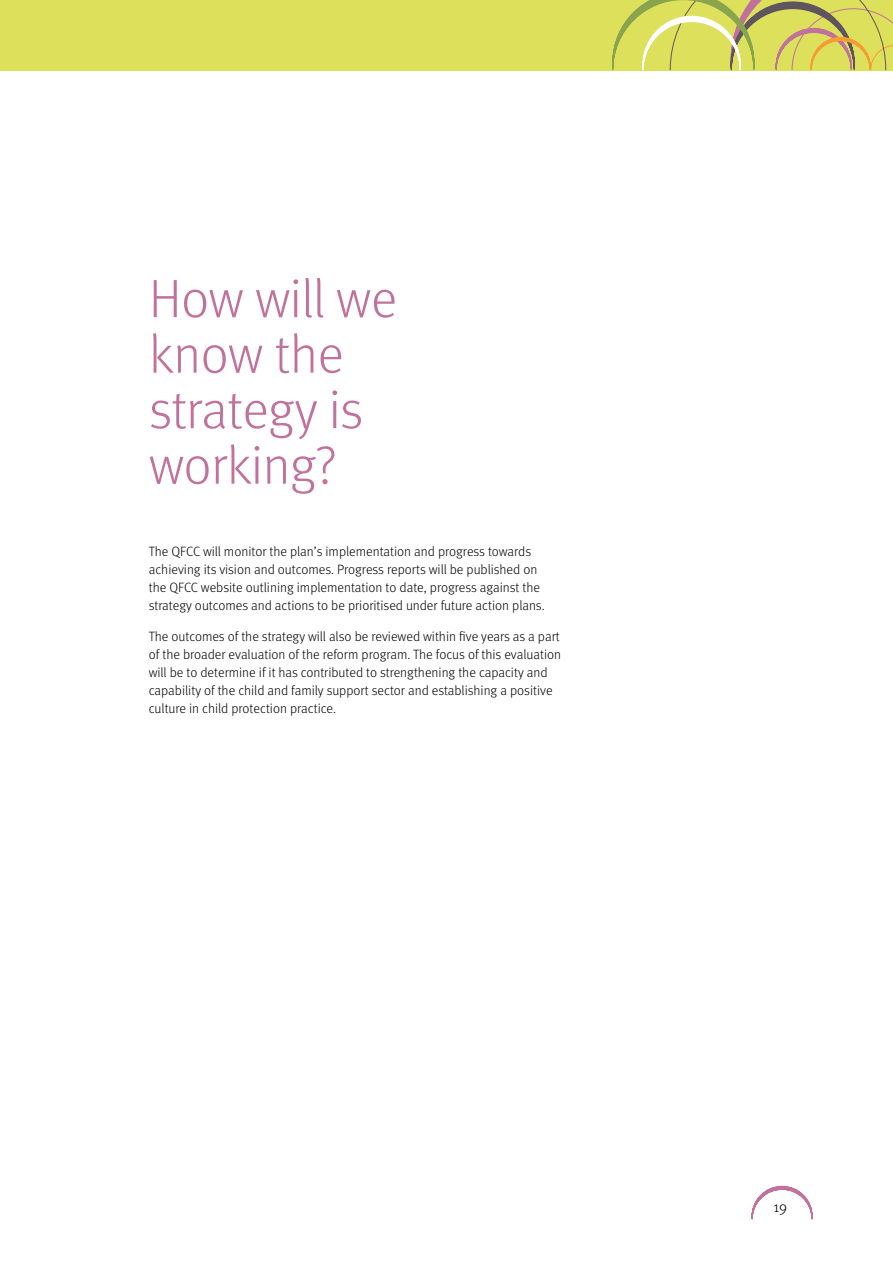
<style>
.page{position:relative;width:893px;height:1263px;background:#fff}
.page>*{position:absolute;margin:0;border:0;box-sizing:border-box;transform-origin:0 0}
.t1{font:300 54px/55.5px "Meta OT";letter-spacing:-.015em;color:#c1729c}
.t2{font:300 15px "Meta OT";color:#000}
.t3{font:300 13.5px/18px "Meta OT";color:#000}
</style>
<div class="page">
<div style="left:0;top:0;width:893px;height:70px;background:#dde05b"></div>
<svg style="left:752px;top:1186px;width:60px;height:34px"></svg>
<svg style="left:612px;top:0;width:281px;height:71px"></svg>
<h1 class="t1" style="left:149px;top:272px;width:250px">How will we know the strategy is working?</h1>
<p class="t3" style="left:149px;top:543px;width:397px">The QFCC will monitor the plan’s implementation and progress towards achieving its vision and outcomes. Progress reports will be published on the QFCC website outlining implementation to date, progress against the strategy outcomes and actions to be prioritised under future action plans.</p>
<p class="t3" style="left:149px;top:628px;width:414px">The outcomes of the strategy will also be reviewed within five years as a part of the broader evaluation of the reform program. The focus of this evaluation will be to determine if it has contributed to strengthening the capacity and capability of the child and family support sector and establishing a positive culture in child protection practice.</p>
<p class="t2" style="left:773px;top:1197px;width:15px">19</p>
</div>
